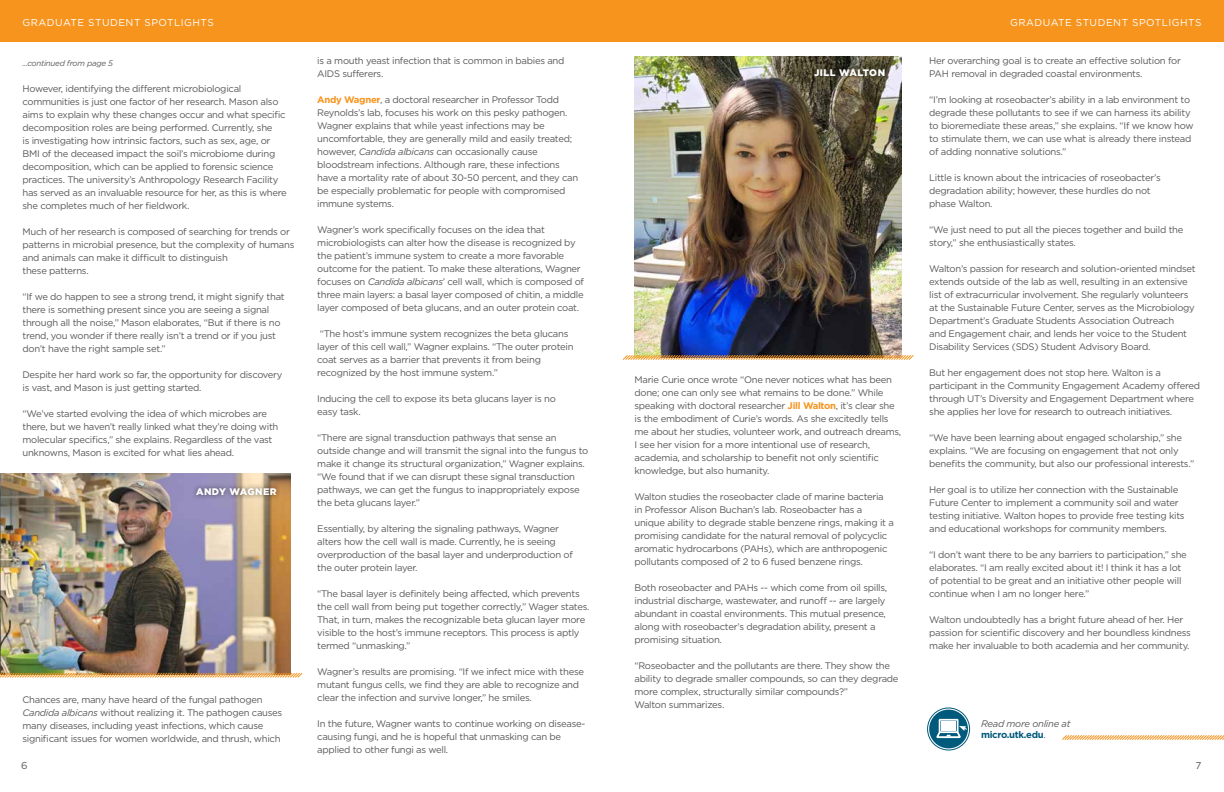
<style>
.page{position:relative;width:1224px;height:792px;background:#fff}
.page>*{position:absolute;margin:0;border:0;box-sizing:border-box;transform-origin:0 0}
.t1{font:10px "Gotham";letter-spacing:.05em;color:#fff}
.t2{font:10px "Gotham";color:#58595b}
.t3{font:9.5px/13px "Gotham";letter-spacing:-.03em;color:#58595b}
.t4{font:italic 9.5px/11px "Gotham";letter-spacing:-.03em;color:#58595b}
.t5{font:900 9.5px "Gotham";letter-spacing:.05em;color:#fff}
.t6{font:italic 8px "Gotham";letter-spacing:-.03em;color:#58595b}
.s1{font-style:italic}
.s2{font-weight:700;color:#f7941e}
.s3{font-weight:700;font-style:normal;color:#005a7b}
.s4{font-style:normal}
</style>
<div class="page">
<div style="left:0;top:0;width:1224px;height:42px;background:#f7941e"></div>
<img style="left:0;top:474px;width:290px;height:198px">
<div style="left:192px;top:483px;width:89px;height:17px;background:#000;opacity:.55"></div>
<svg style="left:0;top:672px;width:303px;height:6px;background:#d6ab74"></svg>
<img style="left:634px;top:57px;width:268px;height:297px">
<svg style="left:622px;top:354px;width:292px;height:6px;background:#b18b62"></svg>
<svg style="left:1062px;top:735px;width:162px;height:5px"></svg>
<div style="left:929px;top:710px;width:39px;height:38px;background:#005a7b;border-radius:50%"></div>
<div style="left:927px;top:707px;width:43px;height:44px;border:1px solid #005a7b;border-radius:50%"></div>
<svg style="left:936px;top:719px;width:32px;height:19px"></svg>
<div style="left:809px;top:64px;width:81px;height:17px;background:#000;opacity:.55"></div>
<p class="t1" style="left:22px;top:16px;width:193px">GRADUATE STUDENT SPOTLIGHTS</p>
<p class="t6" style="left:22px;top:58px;width:92px">...continued from page 5</p>
<p class="t3" style="left:22px;top:82px;width:266px">However, identifying the different microbiological communities is just one factor of her research. Mason also aims to explain why these changes occur and what specific decomposition roles are being performed. Currently, she<br>is investigating how intrinsic factors, such as sex, age, or BMI of the deceased impact the soil’s microbiome during decomposition, which can be applied to forensic science practices. The university’s Anthropology Research Facility has served as an invaluable resource for her, as this is where she completes much of her fieldwork.</p>
<p class="t3" style="left:22px;top:225px;width:273px">Much of her research is composed of searching for trends or patterns in microbial presence, but the complexity of humans and animals can make it difficult to distinguish<br>these patterns.</p>
<p class="t3" style="left:22px;top:290px;width:264px">“If we do happen to see a strong trend, it might signify that there is something present since you are seeing a signal through all the noise,” Mason elaborates, “But if there is no trend, you wonder if there really isn’t a trend or if you just don’t have the right sample set.”</p>
<p class="t3" style="left:22px;top:368px;width:261px">Despite her hard work so far, the opportunity for discovery is vast, and Mason is just getting started.</p>
<p class="t3" style="left:22px;top:407px;width:257px">“We’ve started evolving the idea of which microbes are there, but we haven’t really linked what they’re doing with molecular specifics,” she explains. Regardless of the vast unknowns, Mason is excited for what lies ahead.</p>
<p class="t5" style="left:196px;top:485px;width:82px">ANDY WAGNER</p>
<p class="t3" style="left:22px;top:693px;width:261px">Chances are, many have heard of the fungal pathogen <span class="s1">Candida albicans</span> without realizing it. The pathogen causes many diseases, including yeast infections, which cause significant issues for women worldwide, and thrush, which</p>
<p class="t3" style="left:317px;top:54px;width:249px">is a mouth yeast infection that is common in babies and<br>AIDS sufferers.</p>
<p class="t3" style="left:317px;top:93px;width:263px"><span class="s2">Andy Wagner</span>, a doctoral researcher in Professor Todd Reynolds’s lab, focuses his work on this pesky pathogen.<br>Wagner explains that while yeast infections may be uncomfortable, they are generally mild and easily treated; however, <span class="s1">Candida albicans</span> can occasionally cause bloodstream infections. Although rare, these infections have a mortality rate of about 30-50 percent, and they can be especially problematic for people with compromised immune systems.</p>
<p class="t3" style="left:317px;top:223px;width:268px">Wagner’s work specifically focuses on the idea that microbiologists can alter how the disease is recognized by the patient’s immune system to create a more favorable outcome for the patient. To make these alterations, Wagner focuses on <span class="s1">Candida albicans</span>’ cell wall, which is composed of three main layers: a basal layer composed of chitin, a middle layer composed of beta glucans, and an outer protein coat.</p>
<p class="t3" style="left:317px;top:327px;width:258px">“The host’s immune system recognizes the beta glucans layer of this cell wall,” Wagner explains. “The outer protein coat serves as a barrier that prevents it from being recognized by the host immune system.”</p>
<p class="t3" style="left:317px;top:392px;width:240px">Inducing the cell to expose its beta glucans layer is no easy task.</p>
<p class="t3" style="left:317px;top:431px;width:273px">“There are signal transduction pathways that sense an outside change and will transmit the signal into the fungus to make it change its structural organization,” Wagner explains. “We found that if we can disrupt these signal transduction pathways, we can get the fungus to inappropriately expose the beta glucans layer.”</p>
<p class="t3" style="left:317px;top:522px;width:257px">Essentially, by altering the signaling pathways, Wagner alters how the cell wall is made. Currently, he is seeing overproduction of the basal layer and underproduction of the outer protein layer.</p>
<p class="t3" style="left:317px;top:587px;width:274px">“The basal layer is definitely being affected, which prevents the cell wall from being put together correctly,” Wager states.<br>That, in turn, makes the recognizable beta glucan layer more visible to the host’s immune receptors. This process is aptly termed “unmasking.”</p>
<p class="t3" style="left:317px;top:664px;width:268px">Wagner’s results are promising. “If we infect mice with these mutant fungus cells, we find they are able to recognize and clear the infection and survive longer,” he smiles.</p>
<p class="t3" style="left:317px;top:716px;width:270px">In the future, Wagner wants to continue working on disease&shy;causing fungi, and he is hopeful that unmasking can be applied to other fungi as well.</p>
<p class="t5" style="left:814px;top:66px;width:73px">JILL WALTON</p>
<p class="t3" style="left:635px;top:373px;width:268px">Marie Curie once wrote “One never notices what has been done; one can only see what remains to be done.” While speaking with doctoral researcher <span class="s2">Jill Walton</span>, it’s clear she is the embodiment of Curie’s words. As she excitedly tells me about her studies, volunteer work, and outreach dreams, I see her vision for a more intentional use of research, academia, and scholarship to benefit not only scientific knowledge, but also humanity.</p>
<p class="t3" style="left:635px;top:490px;width:261px">Walton studies the roseobacter clade of marine bacteria in Professor Alison Buchan’s lab. Roseobacter has a unique ability to degrade stable benzene rings, making it a promising candidate for the natural removal of polycyclic aromatic hydrocarbons (PAHs), which are anthropogenic pollutants composed of 2 to 6 fused benzene rings.</p>
<p class="t3" style="left:635px;top:581px;width:254px">Both roseobacter and PAHs -- which come from oil spills, industrial discharge, wastewater, and runoff -- are largely abundant in coastal environments. This mutual presence, along with roseobacter’s degradation ability, present a promising situation.</p>
<p class="t3" style="left:635px;top:659px;width:266px">“Roseobacter and the pollutants are there. They show the ability to degrade smaller compounds, so can they degrade more complex, structurally similar compounds?”<br>Walton summarizes.</p>
<p class="t1" style="left:1010px;top:16px;width:193px">GRADUATE STUDENT SPOTLIGHTS</p>
<p class="t3" style="left:929px;top:54px;width:253px">Her overarching goal is to create an effective solution for<br>PAH removal in degraded coastal environments.</p>
<p class="t3" style="left:929px;top:93px;width:266px">“I’m looking at roseobacter’s ability in a lab environment to degrade these pollutants to see if we can harness its ability to bioremediate these areas,” she explains. “If we know how to stimulate them, we can use what is already there instead of adding nonnative solutions.”</p>
<p class="t3" style="left:929px;top:171px;width:233px">Little is known about the intricacies of roseobacter’s degradation ability; however, these hurdles do not phase Walton.</p>
<p class="t3" style="left:929px;top:223px;width:256px">“We just need to put all the pieces together and build the story,” she enthusiastically states.</p>
<p class="t3" style="left:929px;top:262px;width:268px">Walton’s passion for research and solution-oriented mindset extends outside of the lab as well, resulting in an extensive list of extracurricular involvement. She regularly volunteers at the Sustainable Future Center, serves as the Microbiology Department’s Graduate Students Association Outreach<br>and Engagement chair, and lends her voice to the Student Disability Services (SDS) Student Advisory Board.</p>
<p class="t3" style="left:929px;top:366px;width:273px">But her engagement does not stop here. Walton is a participant in the Community Engagement Academy offered through UT’s Diversity and Engagement Department where she applies her love for research to outreach initiatives.</p>
<p class="t3" style="left:929px;top:431px;width:267px">“We have been learning about engaged scholarship,” she explains. “We are focusing on engagement that not only benefits the community, but also our professional interests.”</p>
<p class="t3" style="left:929px;top:483px;width:257px">Her goal is to utilize her connection with the Sustainable Future Center to implement a community soil and water testing initiative. Walton hopes to provide free testing kits and educational workshops for community members.</p>
<p class="t3" style="left:929px;top:548px;width:259px">“I don’t want there to be any barriers to participation,” she elaborates. “I am really excited about it! I think it has a lot of potential to be great and an initiative other people will continue when I am no longer here.”</p>
<p class="t3" style="left:929px;top:613px;width:263px">Walton undoubtedly has a bright future ahead of her. Her passion for scientific discovery and her boundless kindness make her invaluable to both academia and her community.</p>
<p class="t4" style="left:981px;top:718px;width:91px">Read more online at <span class="s3">micro.utk.edu</span><span class="s4">.</span></p>
<p class="t2" style="left:21px;top:759px;width:8px">6</p>
<p class="t2" style="left:1196px;top:759px;width:7px">7</p>
</div>
